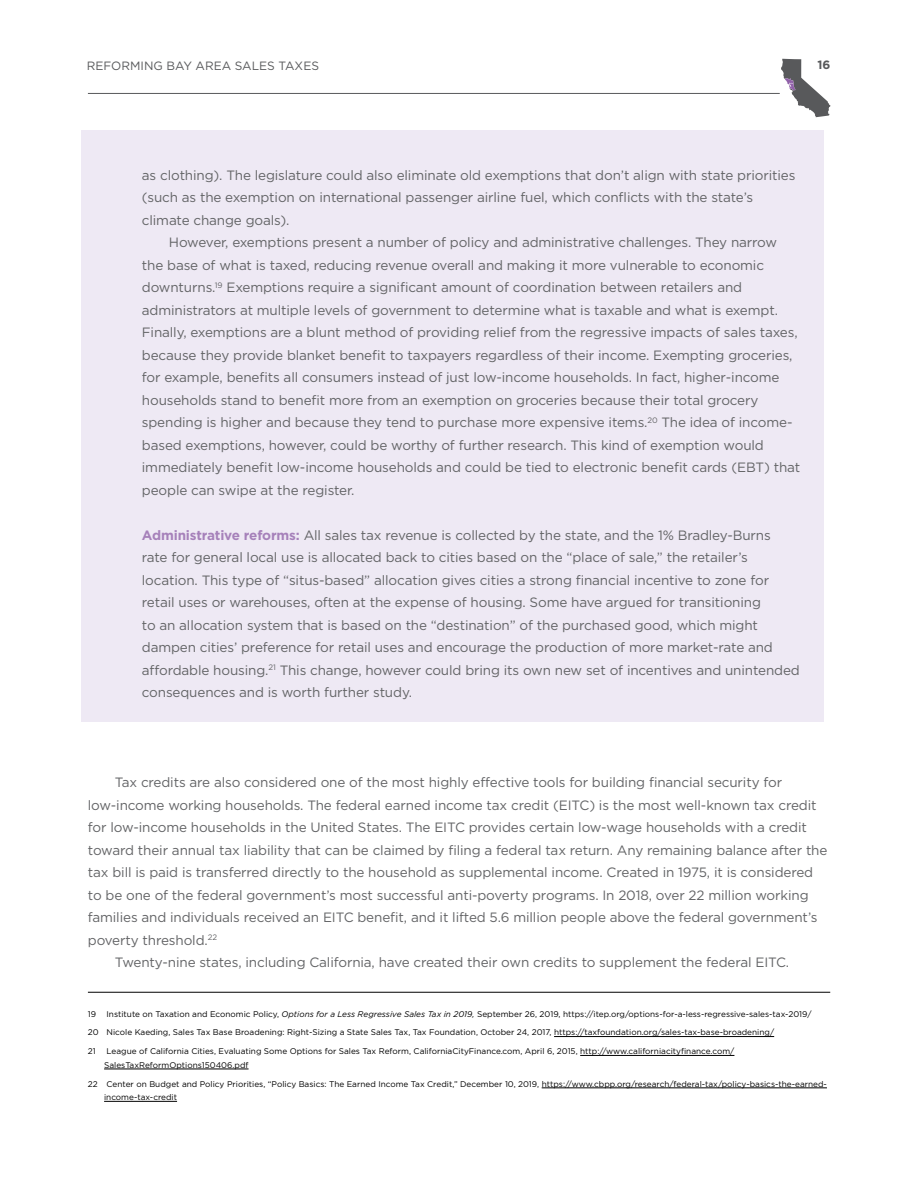
<style>
.page{position:relative;width:918px;height:1188px;background:#fff}
.page>*{position:absolute;margin:0;border:0;box-sizing:border-box;transform-origin:0 0}
.t1{font:13.5px/22.5px "Gotham";letter-spacing:-.01em;color:#636466}
.t2{font:12px "Gotham";color:#58595b}
.t3{font:700 12px "Gotham";color:#58595b}
.t4{font:8.25px/13.5px "Gotham";color:#000}
.s1{font-weight:700;color:#a681ba}
.s2{font-style:italic}
</style>
<div class="page">
<hr style="left:88px;top:93px;width:692px;height:1px;background:#58595b">
<svg style="left:781px;top:59px;width:50px;height:58px"></svg>
<div style="left:81px;top:130px;width:743px;height:591px;background:#eee9f4"></div>
<hr style="left:88px;top:992px;width:742px;height:1px;background:#000">
<hr style="left:554px;top:1036px;width:220px;height:1px;background:#000">
<hr style="left:580px;top:1055px;width:154px;height:1px;background:#000">
<hr style="left:104px;top:1069px;width:145px;height:1px;background:#000">
<hr style="left:542px;top:1088px;width:285px;height:1px;background:#000">
<hr style="left:104px;top:1101px;width:73px;height:1px;background:#000">
<p class="t2" style="left:87px;top:59px;width:234px">REFORMING BAY AREA SALES TAXES</p>
<p class="t3" style="left:818px;top:58px;width:15px">16</p>
<p class="t1" style="left:142px;top:164px;width:655px">as clothing). The legislature could also eliminate old exemptions that don’t align with state priorities (such as the exemption on international passenger airline fuel, which conflicts with the state’s climate change goals).</p>
<p class="t1" style="left:142px;top:231px;width:660px;text-indent:27px">However, exemptions present a number of policy and administrative challenges. They narrow the base of what is taxed, reducing revenue overall and making it more vulnerable to economic downturns.<sup>19</sup> Exemptions require a significant amount of coordination between retailers and administrators at multiple levels of government to determine what is taxable and what is exempt.<br>Finally, exemptions are a blunt method of providing relief from the regressive impacts of sales taxes, because they provide blanket benefit to taxpayers regardless of their income. Exempting groceries, for example, benefits all consumers instead of just low-income households. In fact, higher-income households stand to benefit more from an exemption on groceries because their total grocery spending is higher and because they tend to purchase more expensive items.<sup>20</sup> The idea of income&shy;based exemptions, however, could be worthy of further research. This kind of exemption would immediately benefit low-income households and could be tied to electronic benefit cards (EBT) that people can swipe at the register.</p>
<p class="t1" style="left:142px;top:524px;width:659px"><span class="s1">Administrative reforms:</span> All sales tax revenue is collected by the state, and the 1% Bradley-Burns rate for general local use is allocated back to cities based on the “place of sale,” the retailer’s location. This type of “situs-based” allocation gives cities a strong financial incentive to zone for retail uses or warehouses, often at the expense of housing. Some have argued for transitioning<br>to an allocation system that is based on the “destination” of the purchased good, which might dampen cities’ preference for retail uses and encourage the production of more market-rate and affordable housing.<sup>21</sup> This change, however could bring its own new set of incentives and unintended consequences and is worth further study.</p>
<p class="t1" style="left:115px;top:771px;width:669px">Tax credits are also considered one of the most highly effective tools for building financial security for</p>
<p class="t1" style="left:88px;top:794px;width:730px">low-income working households. The federal earned income tax credit (EITC) is the most well-known tax credit</p>
<p class="t1" style="left:88px;top:816px;width:721px">for low-income households in the United States. The EITC provides certain low-wage households with a credit</p>
<p class="t1" style="left:88px;top:839px;width:741px">toward their annual tax liability that can be claimed by filing a federal tax return. Any remaining balance after the</p>
<p class="t1" style="left:88px;top:861px;width:727px">tax bill is paid is transferred directly to the household as supplemental income. Created in 1975, it is considered</p>
<p class="t1" style="left:88px;top:884px;width:722px">to be one of the federal government’s most successful anti-poverty programs. In 2018, over 22 million working</p>
<p class="t1" style="left:88px;top:906px;width:731px">families and individuals received an EITC benefit, and it lifted 5.6 million people above the federal government’s</p>
<p class="t1" style="left:88px;top:929px;width:131px">poverty threshold.<sup>22</sup></p>
<p class="t1" style="left:115px;top:951px;width:676px">Twenty-nine states, including California, have created their own credits to supplement the federal EITC.</p>
<p class="t4" style="left:88px;top:1007px;width:10px">19</p>
<p class="t4" style="left:107px;top:1007px;width:707px">Institute on Taxation and Economic Policy, <span class="s2">Options for a Less Regressive Sales Tax in 2019,</span> September 26, 2019, https://itep.org/options-for-a-less-regressive-sales-tax-2019/</p>
<p class="t4" style="left:88px;top:1026px;width:688px">20 Nicole Kaeding, Sales Tax Base Broadening: Right-Sizing a State Sales Tax, Tax Foundation, October 24, 2017, https://taxfoundation.org/sales-tax-base-broadening/</p>
<p class="t4" style="left:88px;top:1045px;width:9px">21</p>
<p class="t4" style="left:104px;top:1045px;width:632px;text-indent:2px">League of California Cities, Evaluating Some Options for Sales Tax Reform, CaliforniaCityFinance.com, April 6, 2015, http://www.californiacityfinance.com/<br>SalesTaxReformOptions150406.pdf</p>
<p class="t4" style="left:104px;top:1077px;width:724px;text-indent:-16px">22 Center on Budget and Policy Priorities, “Policy Basics: The Earned Income Tax Credit,” December 10, 2019, https://www.cbpp.org/research/federal-tax/policy-basics-the-earned&shy;income-tax-credit</p>
</div>
